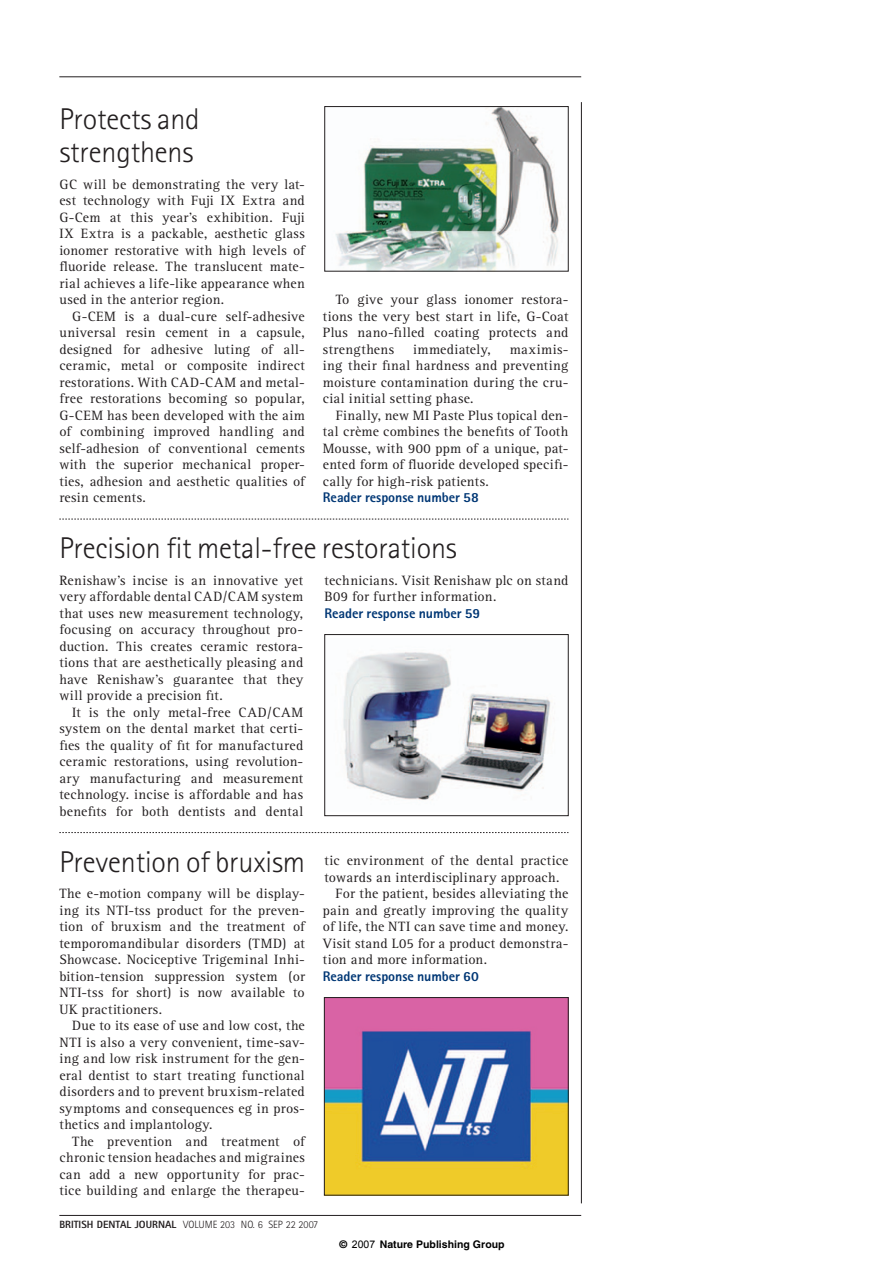
<style>
.page{position:relative;width:893px;height:1263px;background:#fff}
.page>*{position:absolute;margin:0;border:0;box-sizing:border-box;transform-origin:0 0}
.t1{font:300 30px/33px "Rotis Sans Serif";letter-spacing:-.005em;color:#231f20}
.t2{font:13.95px/16.5px "Rotis Serif";letter-spacing:.02em;color:#231f20;text-align:justify}
.t3{font:800 13.95px "Rotis Sans Serif";letter-spacing:-.005em;color:#013775}
.t4{font:13.95px "Rotis Serif";letter-spacing:.04em;color:#231f20}
.t5{font:300 10.5px "Rotis Sans Serif";color:#231f20}
.t6{font:700 10.5px "Helvetica";color:#000}
.s1{font-family:"Rotis Sans Serif";font-weight:800;color:#013775}
.s2{font-weight:800}
.s3{font-family:"Arial";font-weight:400}
</style>
<div class="page">
<svg style="left:59px;top:519px;width:509px;height:1px"></svg>
<img style="left:335px;top:108px;width:226px;height:161px">
<div style="left:324px;top:106px;width:244px;height:165px;border:1px solid #231f20"></div>
<hr style="left:581px;top:102px;width:1px;height:1101px;background:#231f20">
<hr style="left:59px;top:1215px;width:522px;height:1px;background:#231f20">
<svg style="left:59px;top:832px;width:509px;height:1px"></svg>
<hr style="left:59px;top:77px;width:522px;height:1px;background:#231f20">
<img style="left:343px;top:652px;width:211px;height:148px">
<div style="left:324px;top:634px;width:244px;height:182px;border:1px solid #231f20"></div>
<img style="left:326px;top:999px;width:240px;height:194px">
<div style="left:324px;top:997px;width:244px;height:198px;border:1px solid #231f20"></div>
<p class="t1" style="left:59px;top:106px;width:142px">Protects and strengthens</p>
<p class="t2" style="left:59px;top:177px;width:247px">GC will be demonstrating the very lat-</p>
<p class="t2" style="left:59px;top:194px;width:247px">est technology with Fuji IX Extra and</p>
<p class="t2" style="left:59px;top:210px;width:247px">G-Cem at this year’s exhibition. Fuji</p>
<p class="t2" style="left:59px;top:227px;width:247px">IX Extra is a packable, aesthetic glass</p>
<p class="t2" style="left:59px;top:243px;width:247px">ionomer restorative with high levels of</p>
<p class="t2" style="left:59px;top:260px;width:247px">fluoride release. The translucent mate-</p>
<p class="t2" style="left:59px;top:276px;width:247px">rial achieves a life-like appearance when</p>
<p class="t2" style="left:59px;top:293px;width:166px">used in the anterior region.</p>
<p class="t2" style="left:72px;top:309px;width:234px">G-CEM is a dual-cure self-adhesive</p>
<p class="t2" style="left:59px;top:326px;width:247px">universal resin cement in a capsule,</p>
<p class="t2" style="left:59px;top:342px;width:247px">designed for adhesive luting of all-</p>
<p class="t2" style="left:59px;top:359px;width:247px">ceramic, metal or composite indirect</p>
<p class="t2" style="left:59px;top:375px;width:247px">restorations. With CAD-CAM and metal-</p>
<p class="t2" style="left:59px;top:392px;width:247px">free restorations becoming so popular,</p>
<p class="t2" style="left:59px;top:408px;width:247px">G-CEM has been developed with the aim</p>
<p class="t2" style="left:59px;top:425px;width:247px">of combining improved handling and</p>
<p class="t2" style="left:59px;top:441px;width:247px">self-adhesion of conventional cements</p>
<p class="t2" style="left:59px;top:458px;width:247px">with the superior mechanical proper-</p>
<p class="t2" style="left:59px;top:474px;width:247px">ties, adhesion and aesthetic qualities of</p>
<p class="t2" style="left:59px;top:491px;width:88px">resin cements.</p>
<p class="t2" style="left:323px;top:293px;width:247px;text-indent:13px">To give your glass ionomer restora&shy;tions the very best start in life, G-Coat Plus nano-filled coating protects and strengthens</p>
<p class="t2" style="left:413px;top:342px;width:79px">immediately,</p>
<p class="t4" style="left:509px;top:344px;width:60px">maximis-</p>
<p class="t2" style="left:323px;top:359px;width:247px">ing their final hardness and preventing</p>
<p class="t2" style="left:323px;top:375px;width:247px">moisture contamination during the cru-</p>
<p class="t2" style="left:323px;top:392px;width:152px">cial initial setting phase.</p>
<p class="t2" style="left:335px;top:408px;width:234px">Finally, new MI Paste Plus topical den-</p>
<p class="t2" style="left:323px;top:425px;width:247px">tal crème combines the benefits of Tooth</p>
<p class="t2" style="left:323px;top:441px;width:247px">Mousse, with 900 ppm of a unique, pat-</p>
<p class="t2" style="left:323px;top:458px;width:247px">ented form of fluoride developed specifi-</p>
<p class="t2" style="left:323px;top:474px;width:167px">cally for high-risk patients.</p>
<p class="t3" style="left:323px;top:493px;width:157px">Reader response number 58</p>
<p class="t1" style="left:59px;top:535px;width:399px">Precision fit metal-free restorations</p>
<p class="t2" style="left:59px;top:573px;width:245px">Renishaw’s incise is an innovative yet</p>
<p class="t2" style="left:59px;top:590px;width:245px">very affordable dental CAD/CAM system</p>
<p class="t2" style="left:59px;top:606px;width:245px">that uses new measurement technology,</p>
<p class="t2" style="left:59px;top:623px;width:245px">focusing on accuracy throughout pro-</p>
<p class="t2" style="left:59px;top:639px;width:245px">duction. This creates ceramic restora-</p>
<p class="t2" style="left:59px;top:656px;width:245px">tions that are aesthetically pleasing and</p>
<p class="t2" style="left:59px;top:672px;width:245px">have Renishaw’s guarantee that they</p>
<p class="t2" style="left:59px;top:689px;width:165px">will provide a precision fit.</p>
<p class="t2" style="left:72px;top:705px;width:233px">It is the only metal-free CAD/CAM</p>
<p class="t2" style="left:59px;top:722px;width:245px">system on the dental market that certi-</p>
<p class="t2" style="left:59px;top:738px;width:245px">fies the quality of fit for manufactured</p>
<p class="t2" style="left:59px;top:755px;width:245px">ceramic restorations, using revolution-</p>
<p class="t2" style="left:59px;top:771px;width:245px">ary manufacturing and measurement</p>
<p class="t2" style="left:59px;top:788px;width:245px">technology. incise is affordable and has</p>
<p class="t2" style="left:59px;top:804px;width:245px">benefits for both dentists and dental</p>
<p class="t1" style="left:59px;top:848px;width:247px">Prevention of bruxism</p>
<p class="t2" style="left:59px;top:887px;width:247px">The e-motion company will be display-</p>
<p class="t2" style="left:59px;top:903px;width:247px">ing its NTI-tss product for the preven-</p>
<p class="t2" style="left:59px;top:920px;width:247px">tion of bruxism and the treatment of</p>
<p class="t2" style="left:59px;top:936px;width:247px">temporomandibular disorders (TMD) at</p>
<p class="t2" style="left:59px;top:953px;width:247px">Showcase. Nociceptive Trigeminal Inhi-</p>
<p class="t2" style="left:59px;top:969px;width:247px">bition-tension suppression system (or</p>
<p class="t2" style="left:59px;top:986px;width:247px">NTI-tss for short) is now available to</p>
<p class="t2" style="left:59px;top:1002px;width:104px">UK practitioners.</p>
<p class="t2" style="left:72px;top:1019px;width:234px">Due to its ease of use and low cost, the</p>
<p class="t2" style="left:59px;top:1035px;width:247px">NTI is also a very convenient, time-sav-</p>
<p class="t2" style="left:59px;top:1052px;width:247px">ing and low risk instrument for the gen-</p>
<p class="t2" style="left:59px;top:1068px;width:247px">eral dentist to start treating functional</p>
<p class="t2" style="left:59px;top:1085px;width:247px">disorders and to prevent bruxism-related</p>
<p class="t2" style="left:59px;top:1101px;width:247px">symptoms and consequences eg in pros-</p>
<p class="t2" style="left:59px;top:1118px;width:155px">thetics and implantology.</p>
<p class="t2" style="left:72px;top:1134px;width:234px">The prevention and treatment of</p>
<p class="t2" style="left:59px;top:1151px;width:247px">chronic tension headaches and migraines</p>
<p class="t2" style="left:59px;top:1167px;width:247px">can add a new opportunity for prac-</p>
<p class="t2" style="left:59px;top:1184px;width:247px">tice building and enlarge the therapeu-</p>
<p class="t2" style="left:324px;top:573px;width:245px;text-align:left">technicians. Visit Renishaw plc on stand<br>B09 for further information.<br><span class="s1">Reader response number 59</span></p>
<p class="t2" style="left:324px;top:854px;width:245px">tic environment of the dental practice</p>
<p class="t2" style="left:324px;top:870px;width:236px">towards an interdisciplinary approach.</p>
<p class="t2" style="left:335px;top:887px;width:234px">For the patient, besides alleviating the</p>
<p class="t2" style="left:323px;top:903px;width:247px">pain and greatly improving the quality</p>
<p class="t2" style="left:323px;top:920px;width:247px">of life, the NTI can save time and money.</p>
<p class="t2" style="left:323px;top:936px;width:247px">Visit stand L05 for a product demonstra-</p>
<p class="t2" style="left:323px;top:953px;width:166px">tion and more information.</p>
<p class="t3" style="left:323px;top:971px;width:157px">Reader response number 60</p>
<p class="t5" style="left:59px;top:1221px;width:260px"><span class="s2">BRITISH DENTAL JOURNAL</span> VOLUME 203 NO. 6 SEP 22 2007</p>
<p class="t6" style="left:339px;top:1238px;width:166px">© <span class="s3">2007</span> Nature Publishing Group</p>
</div>
